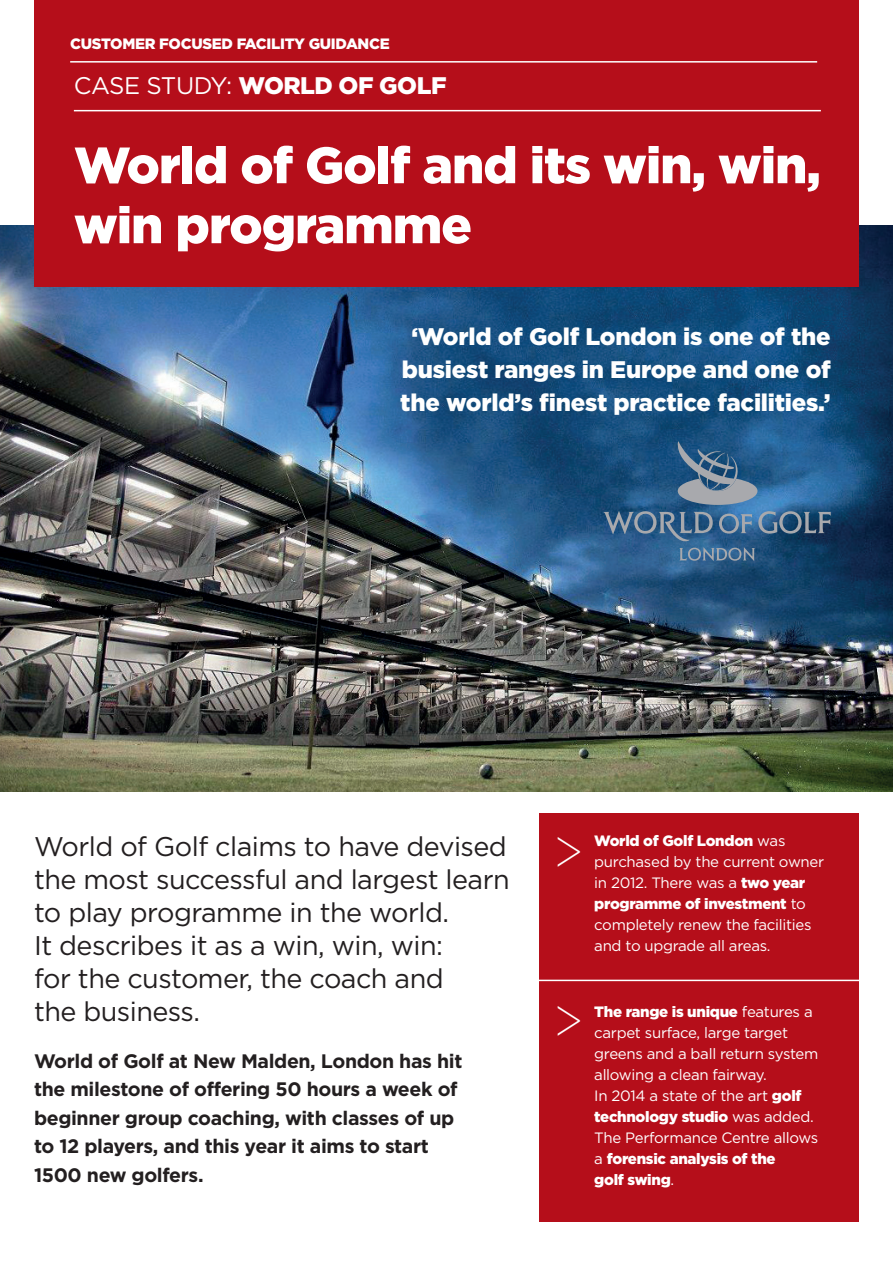
<style>
.page{position:relative;width:893px;height:1263px;background:#fff}
.page>*{position:absolute;margin:0;border:0;box-sizing:border-box;transform-origin:0 0}
.t1{font:200 60px "Gotham";color:#fff;scale:.8 1}
.t2{font:900 51px/60px "Gotham";letter-spacing:-.02em;color:#fff}
.t3{font:27px/33px "Gotham";letter-spacing:-.02em;color:#231f20}
.t4{font:900 24px/33px "Gotham";letter-spacing:-.01em;color:#fff;text-align:center}
.t5{font:700 19.5px/28.5px "Gotham";letter-spacing:-.02em;color:#231f20}
.t6{font:15px/21px "Gotham";letter-spacing:-.02em;color:#fff}
.t7{font:900 15px "Gotham";letter-spacing:-.02em;color:#fff}
.s1{font-weight:400}
.s2{font-weight:900}
</style>
<div class="page">
<img style="left:0;top:226px;width:893px;height:566px">
<div style="left:34px;top:0;width:825px;height:287px;background:#b50e1a"></div>
<div style="left:539px;top:813px;width:320px;height:408px;background:#b50e1a"></div>
<hr style="left:70px;top:61px;width:747px;height:2px;background:#fff">
<hr style="left:74px;top:110px;width:747px;height:1px;background:#fff">
<svg style="left:676px;top:441px;width:81px;height:64px;background:#557694"></svg>
<svg style="left:603px;top:511px;width:228px;height:50px;background:#3a6389"></svg>
<hr style="left:536px;top:980px;width:331px;height:1px;background:#fff">
<p class="t7" style="left:70px;top:35px;width:321px">CUSTOMER FOCUSED FACILITY GUIDANCE</p>
<h3 class="t4" style="left:74px;top:69px;width:374px"><span class="s1">CASE STUDY:</span> WORLD OF GOLF</h3>
<h2 class="t2" style="left:74px;top:134px;width:748px">World of Golf and its win, win, win programme</h2>
<h3 class="t4" style="left:400px;top:320px;width:432px">‘World of Golf London is one of the busiest ranges in Europe and one of the world’s finest practice facilities.’</h3>
<h3 class="t3" style="left:34px;top:829px;width:477px">World of Golf claims to have devised the most successful and largest learn to play programme in the world.<br>It describes it as a win, win, win:<br>for the customer, the coach and<br>the business.</h3>
<h3 class="t5" style="left:34px;top:1046px;width:430px">World of Golf at New Malden, London has hit the milestone of offering 50 hours a week of beginner group coaching, with classes of up to 12 players, and this year it aims to start 1500 new golfers.</h3>
<h1 class="t1" style="left:554px;top:819px;width:38px">&gt;</h1>
<p class="t6" style="left:594px;top:830px;width:231px"><span class="s2">World of Golf London</span> was purchased by the current owner in 2012. There was a <span class="s2">two year programme of investment</span> to completely renew the facilities and to upgrade all areas.</p>
<h1 class="t1" style="left:554px;top:988px;width:38px">&gt;</h1>
<p class="t6" style="left:594px;top:1001px;width:226px"><span class="s2">The range is unique</span> features a carpet surface, large target greens and a ball return system allowing a clean fairway.<br>In 2014 a state of the art <span class="s2">golf technology studio</span> was added.<br>The Performance Centre allows a <span class="s2">forensic analysis of the<br>golf swing</span>.</p>
</div>
